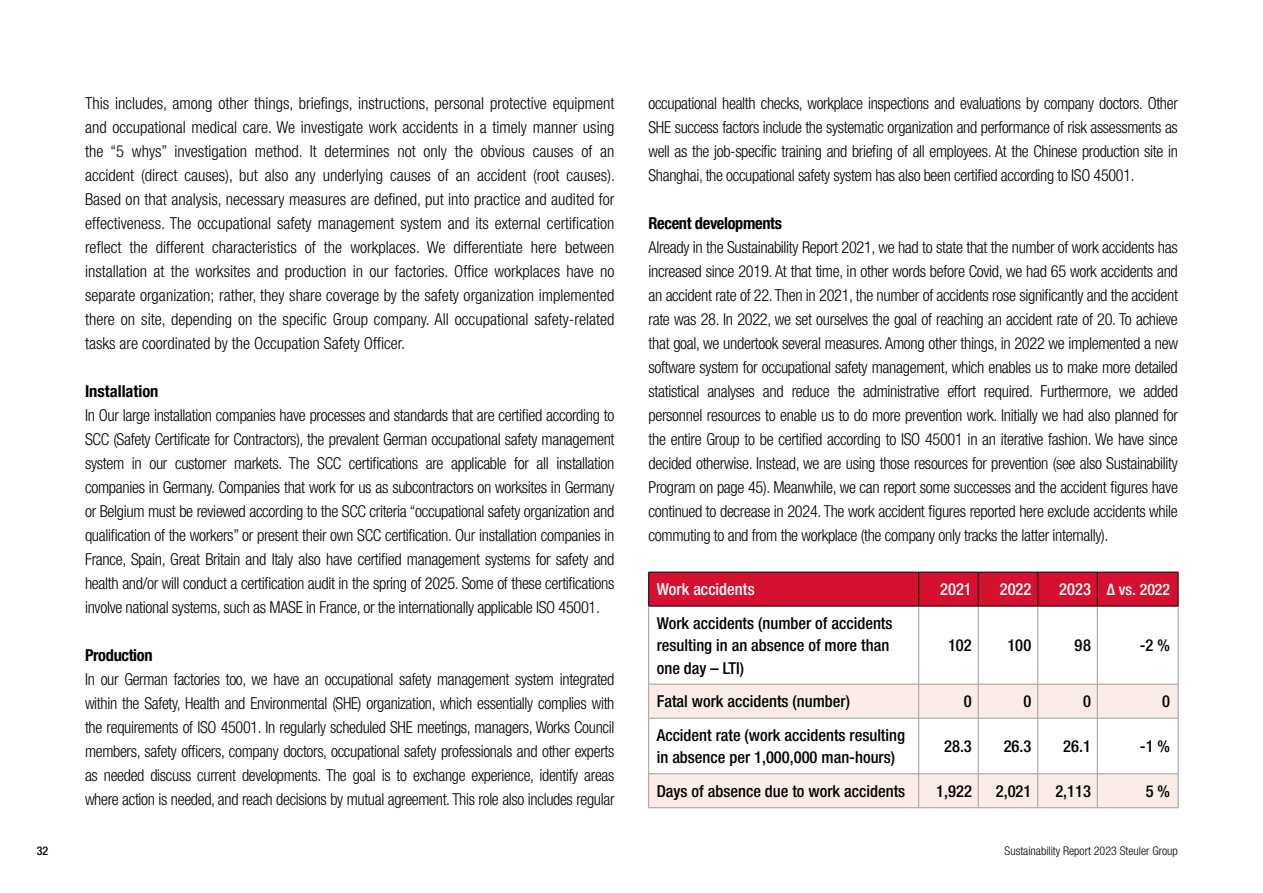
<style>
.page{position:relative;width:1263px;height:893px;background:#fff}
.page>*{position:absolute;margin:0;border:0;box-sizing:border-box;transform-origin:0 0}
.t1{font:300 condensed 16.5px/24px "Helvetica Neue LT Std";letter-spacing:-.02em;color:#000;text-align:justify}
.t2{font:500 condensed 16.5px/22.5px "Helvetica Neue LT Std";color:#000}
.t3{font:700 condensed 16.5px "Helvetica Neue LT Std";letter-spacing:-.02em;color:#000}
.t4{font:500 condensed 16.5px "Helvetica Neue LT Std";color:#fff}
.t5{font:700 condensed 16.5px "Helvetica Neue LT Std";color:#000}
.t6{font:500 condensed 15.75px "Helvetica Neue LT Std";color:#fff}
.t7{font:300 condensed 12px "Helvetica Neue LT Std";color:#000}
.t8{font:500 condensed 12px "Helvetica Neue LT Std";color:#000}
.s1{font-size:16.5px}
</style>
<div class="page">
<div style="left:649px;top:573px;width:529px;height:33px;background:#d61130"></div>
<svg style="left:649px;top:607px;width:529px;height:77px"></svg>
<svg style="left:649px;top:685px;width:529px;height:122px;fill:#fcece8"></svg>
<hr style="left:648px;top:606px;width:1px;height:78px;background:#9d9d9c">
<hr style="left:918px;top:606px;width:1px;height:78px;background:#9d9d9c">
<hr style="left:978px;top:606px;width:1px;height:78px;background:#9d9d9c">
<hr style="left:1037px;top:606px;width:1px;height:78px;background:#9d9d9c">
<hr style="left:1097px;top:606px;width:1px;height:78px;background:#9d9d9c">
<hr style="left:1178px;top:606px;width:1px;height:78px;background:#9d9d9c">
<hr style="left:648px;top:684px;width:271px;height:1px;background:#9d9d9c">
<hr style="left:648px;top:684px;width:1px;height:34px;background:#9d9d9c">
<hr style="left:919px;top:684px;width:59px;height:1px;background:#9d9d9c">
<hr style="left:918px;top:684px;width:1px;height:34px;background:#9d9d9c">
<hr style="left:978px;top:684px;width:60px;height:1px;background:#9d9d9c">
<hr style="left:978px;top:684px;width:1px;height:34px;background:#9d9d9c">
<hr style="left:1038px;top:684px;width:59px;height:1px;background:#9d9d9c">
<hr style="left:1037px;top:684px;width:1px;height:34px;background:#9d9d9c">
<hr style="left:1097px;top:684px;width:81px;height:1px;background:#9d9d9c">
<hr style="left:1097px;top:684px;width:1px;height:34px;background:#9d9d9c">
<hr style="left:1178px;top:684px;width:1px;height:34px;background:#9d9d9c">
<hr style="left:648px;top:718px;width:271px;height:1px;background:#9d9d9c">
<hr style="left:648px;top:718px;width:1px;height:55px;background:#9d9d9c">
<hr style="left:919px;top:718px;width:59px;height:1px;background:#9d9d9c">
<hr style="left:918px;top:718px;width:1px;height:55px;background:#9d9d9c">
<hr style="left:978px;top:718px;width:60px;height:1px;background:#9d9d9c">
<hr style="left:978px;top:718px;width:1px;height:55px;background:#9d9d9c">
<hr style="left:1038px;top:718px;width:59px;height:1px;background:#9d9d9c">
<hr style="left:1037px;top:718px;width:1px;height:55px;background:#9d9d9c">
<hr style="left:1097px;top:718px;width:81px;height:1px;background:#9d9d9c">
<hr style="left:1097px;top:718px;width:1px;height:55px;background:#9d9d9c">
<hr style="left:1178px;top:718px;width:1px;height:55px;background:#9d9d9c">
<hr style="left:648px;top:773px;width:271px;height:1px;background:#9d9d9c">
<hr style="left:648px;top:774px;width:1px;height:33px;background:#9d9d9c">
<hr style="left:919px;top:773px;width:59px;height:1px;background:#9d9d9c">
<hr style="left:918px;top:774px;width:1px;height:33px;background:#9d9d9c">
<hr style="left:978px;top:773px;width:60px;height:1px;background:#9d9d9c">
<hr style="left:978px;top:774px;width:1px;height:33px;background:#9d9d9c">
<hr style="left:1038px;top:773px;width:59px;height:1px;background:#9d9d9c">
<hr style="left:1037px;top:774px;width:1px;height:33px;background:#9d9d9c">
<hr style="left:1097px;top:773px;width:81px;height:1px;background:#9d9d9c">
<hr style="left:1097px;top:774px;width:1px;height:33px;background:#9d9d9c">
<hr style="left:1178px;top:774px;width:1px;height:33px;background:#9d9d9c">
<hr style="left:648px;top:807px;width:271px;height:1px;background:#9d9d9c">
<hr style="left:919px;top:807px;width:59px;height:1px;background:#9d9d9c">
<hr style="left:978px;top:807px;width:60px;height:1px;background:#9d9d9c">
<hr style="left:1038px;top:807px;width:59px;height:1px;background:#9d9d9c">
<hr style="left:1097px;top:807px;width:81px;height:1px;background:#9d9d9c">
<hr style="left:648px;top:572px;width:271px;height:1px;background:#000">
<hr style="left:648px;top:572px;width:1px;height:34px;background:#000">
<hr style="left:919px;top:572px;width:59px;height:1px;background:#000">
<hr style="left:918px;top:572px;width:1px;height:34px;background:#000">
<hr style="left:978px;top:572px;width:60px;height:1px;background:#000">
<hr style="left:978px;top:572px;width:1px;height:34px;background:#000">
<hr style="left:1038px;top:572px;width:59px;height:1px;background:#000">
<hr style="left:1037px;top:572px;width:1px;height:34px;background:#000">
<hr style="left:1097px;top:572px;width:81px;height:1px;background:#000">
<hr style="left:1097px;top:572px;width:1px;height:34px;background:#000">
<hr style="left:1178px;top:572px;width:1px;height:34px;background:#000">
<hr style="left:648px;top:606px;width:271px;height:1px;background:#000">
<hr style="left:919px;top:606px;width:59px;height:1px;background:#000">
<hr style="left:978px;top:606px;width:60px;height:1px;background:#000">
<hr style="left:1038px;top:606px;width:59px;height:1px;background:#000">
<hr style="left:1097px;top:606px;width:81px;height:1px;background:#000">
<p class="t1" style="left:85px;top:92px;width:531px">This includes, among other things, briefings, instructions, personal protective equipment and occupational medical care. We investigate work accidents in a timely manner using the “5 whys” investigation method. It determines not only the obvious causes of an accident (direct causes), but also any underlying causes of an accident (root causes).<br>Based on that analysis, necessary measures are defined, put into practice and audited for effectiveness. The occupational safety management system and its external certification reflect the different characteristics of the workplaces. We differentiate here between installation at the worksites and production in our factories. Office workplaces have no separate organization; rather, they share coverage by the safety organization implemented there on site, depending on the specific Group company. All occupational safety-related tasks are coordinated by the Occupation Safety Officer.</p>
<p class="t5" style="left:85px;top:385px;width:75px">Installation</p>
<p class="t1" style="left:85px;top:404px;width:531px">In Our large installation companies have processes and standards that are certified according to SCC (Safety Certificate for Contractors), the prevalent German occupational safety management system in our customer markets. The SCC certifications are applicable for all installation companies in Germany. Companies that work for us as subcontractors on worksites in Germany or Belgium must be reviewed according to the SCC criteria “occupational safety organization and qualification of the workers” or present their own SCC certification. Our installation companies in France, Spain, Great Britain and Italy also have certified management systems for safety and health and/or will conduct a certification audit in the spring of 2025. Some of these certifications involve national systems, such as MASE in France, or the internationally applicable ISO 45001.</p>
<p class="t3" style="left:85px;top:649px;width:69px">Production</p>
<p class="t1" style="left:85px;top:668px;width:531px">In our German factories too, we have an occupational safety management system integrated within the Safety, Health and Environmental (SHE) organization, which essentially complies with the requirements of ISO 45001. In regularly scheduled SHE meetings, managers, Works Council members, safety officers, company doctors, occupational safety professionals and other experts as needed discuss current developments. The goal is to exchange experience, identify areas where action is needed, and reach decisions by mutual agreement. This role also includes regular</p>
<p class="t1" style="left:648px;top:92px;width:531px">occupational health checks, workplace inspections and evaluations by company doctors. Other SHE success factors include the systematic organization and performance of risk assessments as well as the job-specific training and briefing of all employees. At the Chinese production site in Shanghai, the occupational safety system has also been certified according to ISO 45001.</p>
<p class="t3" style="left:648px;top:217px;width:135px">Recent developments</p>
<p class="t1" style="left:648px;top:236px;width:531px">Already in the Sustainability Report 2021, we had to state that the number of work accidents has increased since 2019. At that time, in other words before Covid, we had 65 work accidents and an accident rate of 22. Then in 2021, the number of accidents rose significantly and the accident rate was 28. In 2022, we set ourselves the goal of reaching an accident rate of 20. To achieve that goal, we undertook several measures. Among other things, in 2022 we implemented a new software system for occupational safety management, which enables us to make more detailed statistical analyses and reduce the administrative effort required. Furthermore, we added personnel resources to enable us to do more prevention work. Initially we had also planned for the entire Group to be certified according to ISO 45001 in an iterative fashion. We have since decided otherwise. Instead, we are using those resources for prevention (see also Sustainability Program on page 45). Meanwhile, we can report some successes and the accident figures have continued to decrease in 2024. The work accident figures reported here exclude accidents while commuting to and from the workplace (the company only tracks the latter internally).</p>
<p class="t4" style="left:657px;top:581px;width:99px">Work accidents</p>
<p class="t4" style="left:940px;top:581px;width:33px">2021</p>
<p class="t4" style="left:1000px;top:581px;width:33px">2022</p>
<p class="t6" style="left:1059px;top:582px;width:112px"><span class="s1">2023</span> ∆ vs. 2022</p>
<p class="t2" style="left:657px;top:612px;width:237px">Work accidents (number of accidents resulting in an absence of more than one day – LTI)</p>
<p class="t2" style="left:948px;top:634px;width:25px">102</p>
<p class="t2" style="left:1008px;top:634px;width:25px">100</p>
<p class="t2" style="left:1075px;top:634px;width:18px">98</p>
<p class="t2" style="left:1140px;top:634px;width:32px">-2 %</p>
<p class="t2" style="left:657px;top:690px;width:195px">Fatal work accidents (number)</p>
<p class="t2" style="left:964px;top:690px;width:9px">0</p>
<p class="t2" style="left:1023px;top:690px;width:9px">0</p>
<p class="t2" style="left:1083px;top:690px;width:9px">0</p>
<p class="t2" style="left:1162px;top:690px;width:9px">0</p>
<p class="t2" style="left:657px;top:724px;width:250px">Accident rate (work accidents resulting in absence per 1,000,000 man-hours)</p>
<p class="t2" style="left:944px;top:735px;width:29px">28.3</p>
<p class="t2" style="left:1004px;top:735px;width:29px">26.3</p>
<p class="t2" style="left:1063px;top:735px;width:29px">26.1</p>
<p class="t2" style="left:1140px;top:735px;width:32px">-1 %</p>
<p class="t2" style="left:657px;top:780px;width:250px">Days of absence due to work accidents</p>
<p class="t2" style="left:936px;top:780px;width:37px">1,922</p>
<p class="t2" style="left:996px;top:780px;width:37px">2,021</p>
<p class="t2" style="left:1055px;top:780px;width:37px">2,113</p>
<p class="t2" style="left:1146px;top:780px;width:26px">5 %</p>
<p class="t8" style="left:37px;top:845px;width:13px">32</p>
<p class="t7" style="left:1004px;top:846px;width:175px">Sustainability Report 2023 Steuler Group</p>
</div>
